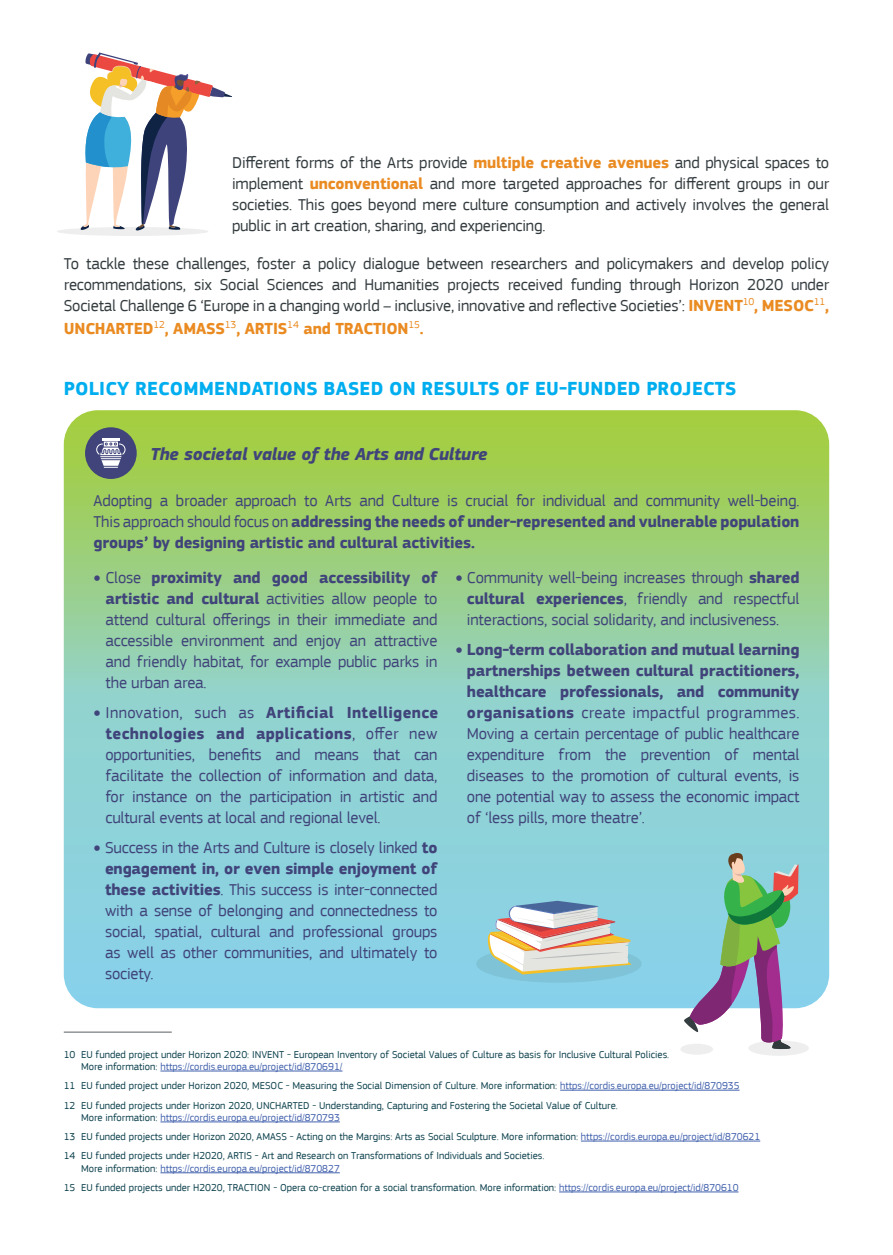
<style>
.page{position:relative;width:893px;height:1255px;background:#fff}
.page>*{position:absolute;margin:0;border:0;box-sizing:border-box;transform-origin:0 0}
.t1{font:700 19.5px "EC Square Sans Pro";letter-spacing:.01em;color:#00aeef}
.t2{font:italic 700 18px "EC Square Sans Pro";letter-spacing:-.01em;color:#40447a}
.t3{font:16.5px/21px "EC Square Sans Pro";letter-spacing:-.01em;color:#40447a;text-align:justify}
.t4{font:16.5px/21px "EC Square Sans Pro";letter-spacing:-.01em;color:#343c3f;text-align:justify}
.t5{font:700 16.5px "EC Square Sans Pro";letter-spacing:-.01em;color:#ea8b22}
.t6{font:10.5px/19.2px "EC Square Sans Pro";color:#0e424e}
.s1{font-weight:700;color:#ea8b22}
.s2{font-weight:700}
.s3{font-family:"EC Square Sans Pro Extra";font-weight:900}
.s4{color:#4261ad}
</style>
<div class="page">
<svg style="left:64px;top:410px;width:765px;height:598px;background:#95d1ab"></svg>
<hr style="left:64px;top:1031px;width:108px;height:1px;background:#5a5e61">
<hr style="left:160px;top:1070px;width:182px;height:1px;background:#4261ad">
<hr style="left:560px;top:1089px;width:179px;height:1px;background:#4261ad">
<hr style="left:160px;top:1121px;width:180px;height:1px;background:#4261ad">
<hr style="left:581px;top:1140px;width:179px;height:1px;background:#4261ad">
<hr style="left:160px;top:1172px;width:180px;height:1px;background:#4261ad">
<hr style="left:559px;top:1191px;width:179px;height:1px;background:#4261ad">
<div style="left:85px;top:427px;width:52px;height:52px;background:#40447a;border-radius:50%"></div>
<svg style="left:96px;top:438px;width:30px;height:30px"></svg>
<div style="left:680px;top:1043px;width:33px;height:11px;background:#edeeed;border-radius:50%"></div>
<svg style="left:683px;top:851px;width:126px;height:204px;background:#99b5b7"></svg>
<div style="left:476px;top:944px;width:166px;height:38px;background:#7ec3d8;border-radius:50%"></div>
<svg style="left:487px;top:900px;width:145px;height:74px"></svg>
<div style="left:57px;top:227px;width:151px;height:9px;background:#edeeed;border-radius:50%"></div>
<svg style="left:80px;top:53px;width:152px;height:178px"></svg>
<p class="t4" style="left:232px;top:152px;width:599px">Different forms of the Arts provide <span class="s1">multiple creative avenues</span> and physical spaces to implement <span class="s1">unconventional</span> and more targeted approaches for different groups in our societies. This goes beyond mere culture consumption and actively involves the general public in art creation, sharing, and experiencing.</p>
<p class="t4" style="left:64px;top:253px;width:767px">To tackle these challenges, foster a policy dialogue between researchers and policymakers and develop policy recommendations, six Social Sciences and Humanities projects received funding through Horizon 2020 under Societal Challenge 6 ‘Europe in a changing world – inclusive, innovative and reflective Societies’: <span class="s1">INVENT</span><sup>10</sup><span class="s1">, MESOC</span><sup>11</sup><span class="s1">,</span></p>
<p class="t5" style="left:64px;top:319px;width:361px">UNCHARTED<sup>12</sup>, AMASS<sup>13</sup>, ARTIS<sup>14</sup> and TRACTION<sup>15</sup>.</p>
<p class="t1" style="left:64px;top:377px;width:674px">POLICY RECOMMENDATIONS BASED ON RESULTS OF EU-FUNDED PROJECTS</p>
<p class="t2" style="left:151px;top:443px;width:339px">The societal value of the Arts and Culture</p>
<p class="t3" style="left:94px;top:490px;width:707px">Adopting a broader approach to Arts and Culture is crucial for individual and community well-being.<br>This approach should focus on <span class="s2">addressing the needs of under-represented and vulnerable population groups’ by designing artistic and cultural activities.</span></p>
<p class="t3" style="left:106px;top:567px;width:333px;text-indent:-12px"><span class="s3">•</span> Close <span class="s2">proximity and good accessibility of artistic and cultural</span> activities allow people to attend cultural offerings in their immediate and accessible environment and enjoy an attractive and friendly habitat, for example public parks in the urban area.</p>
<p class="t3" style="left:106px;top:702px;width:334px;text-indent:-12px"><span class="s3">•</span> Innovation, such as <span class="s2">Artificial Intelligence technologies and applications</span>, offer new opportunities, benefits and means that can facilitate the collection of information and data, for instance on the participation in artistic and cultural events at local and regional level.</p>
<p class="t3" style="left:105px;top:836px;width:334px;text-indent:-11px"><span class="s3">•</span> Success in the Arts and Culture is closely linked <span class="s2">to engagement in, or even simple enjoyment of these activities</span>. This success is inter-connected with a sense of belonging and connectedness to social, spatial, cultural and professional groups as well as other communities, and ultimately to society.</p>
<p class="t3" style="left:467px;top:567px;width:334px;text-indent:-11px"><span class="s3">•</span> Community well-being increases through <span class="s2">shared cultural experiences</span>, friendly and respectful interactions, social solidarity, and inclusiveness.</p>
<p class="t3" style="left:467px;top:639px;width:334px;text-indent:-11px"><span class="s3">•</span> <span class="s2">Long-term collaboration and mutual learning partnerships between cultural practitioners, healthcare professionals, and community organisations</span> create impactful programmes.<br>Moving a certain percentage of public healthcare expenditure from the prevention of mental diseases to the promotion of cultural events, is one potential way to assess the economic impact of ‘less pills, more theatre’.</p>
<p class="t6" style="left:81px;top:1047px;width:590px;line-height:12.6px;text-indent:-17px">10 EU funded project under Horizon 2020: INVENT - European Inventory of Societal Values of Culture as basis for Inclusive Cultural Policies.<br>More information: <span class="s4">https://cordis.europa.eu/project/id/870691/</span></p>
<p class="t6" style="left:64px;top:1076px;width:677px">11 EU funded project under Horizon 2020, MESOC - Measuring the Social Dimension of Culture. More information: <span class="s4">https://cordis.europa.eu/project/id/870935<br></span>12 EU funded projects under Horizon 2020, UNCHARTED - Understanding, Capturing and Fostering the Societal Value of Culture.</p>
<p class="t6" style="left:64px;top:1108px;width:698px;text-indent:17px">More information: <span class="s4">https://cordis.europa.eu/project/id/870793<br></span>13 EU funded projects under Horizon 2020, AMASS - Acting on the Margins: Arts as Social Sculpture. More information: <span class="s4">https://cordis.europa.eu/project/id/870621<br></span>14 EU funded projects under H2020, ARTIS - Art and Research on Transformations of Individuals and Societies.</p>
<p class="t6" style="left:64px;top:1158px;width:676px;text-indent:17px">More information: <span class="s4">https://cordis.europa.eu/project/id/870827<br></span>15 EU funded projects under H2020, TRACTION - Opera co-creation for a social transformation. More information: <span class="s4">https://cordis.europa.eu/project/id/870610</span></p>
</div>
